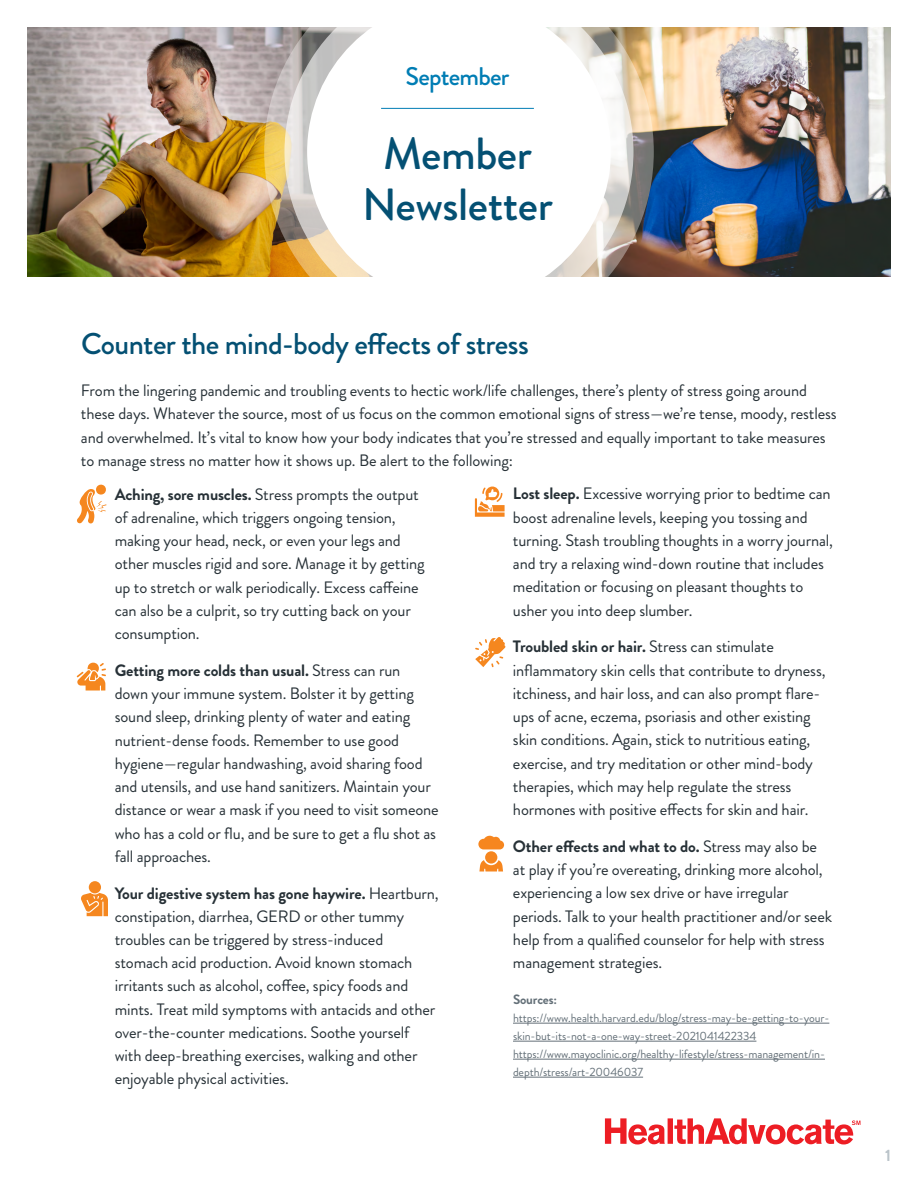
<style>
.page{position:relative;width:918px;height:1188px;background:#fff}
.page>*{position:absolute;margin:0;border:0;box-sizing:border-box;transform-origin:0 0}
.t1{font:500 45px/51px "Brandon Grotesque";letter-spacing:-.01em;color:#045073;text-align:center}
.t2{font:500 30px "Brandon Grotesque";letter-spacing:-.02em;color:#045073}
.t3{font:500 25.5px "Brandon Grotesque";letter-spacing:-.03em;color:#007db4}
.t4{font:16.5px/23.2px "Brandon Grotesque";letter-spacing:-.01em;color:#273137}
.t5{font:700 16.5px "Brandon Grotesque";color:#bbc4ca}
.t6{font:700 13.5px "Brandon Grotesque";letter-spacing:-.01em;color:#647078}
.t7{font:12px/18px "Brandon Grotesque";letter-spacing:-.01em;color:#647078}
.s1{font-weight:700}
</style>
<div class="page">
<img style="left:654px;top:27px;width:237px;height:249px">
<img style="left:27px;top:27px;width:237px;height:249px">
<img style="left:264px;top:27px;width:390px;height:250px">
<svg style="left:284px;top:27px;width:350px;height:250px;background:#cec3b4"></svg>
<div style="left:307px;top:0;width:304px;height:304px;background:#fff;border-radius:50%"></div>
<hr style="left:381px;top:108px;width:153px;height:1px;background:#007db4">
<svg style="left:605px;top:1118px;width:255px;height:26px"></svg>
<svg style="left:479px;top:860px;width:24px;height:11px"></svg>
<div style="left:485px;top:851px;width:12px;height:13px;background:#f6861f;border-radius:50%"></div>
<svg style="left:478px;top:836px;width:26px;height:13px"></svg>
<svg style="left:475px;top:487px;width:30px;height:30px"></svg>
<svg style="left:77px;top:484px;width:29px;height:40px"></svg>
<svg style="left:77px;top:662px;width:29px;height:29px"></svg>
<svg style="left:81px;top:893px;width:27px;height:23px"></svg>
<div style="left:89px;top:881px;width:12px;height:12px;background:#f5871f;border-radius:50%"></div>
<svg style="left:475px;top:637px;width:30px;height:30px"></svg>
<hr style="left:513px;top:1023px;width:316px;height:1px;background:#647078">
<hr style="left:513px;top:1041px;width:243px;height:1px;background:#647078">
<hr style="left:513px;top:1059px;width:312px;height:1px;background:#647078">
<hr style="left:513px;top:1077px;width:130px;height:1px;background:#647078">
<h3 class="t3" style="left:405px;top:58px;width:106px">September</h3>
<h1 class="t1" style="left:362px;top:129px;width:192px">Member<br>Newsletter</h1>
<h2 class="t2" style="left:81px;top:323px;width:449px">Counter the mind-body effects of stress</h2>
<p class="t4" style="left:81px;top:379px;width:757px">From the lingering pandemic and troubling events to hectic work/life challenges, there’s plenty of stress going around these days. Whatever the source, most of us focus on the common emotional signs of stress—we’re tense, moody, restless and overwhelmed. It’s vital to know how your body indicates that you’re stressed and equally important to take measures to manage stress no matter how it shows up. Be alert to the following:</p>
<p class="t4" style="left:115px;top:482px;width:311px"><span class="s1">Aching, sore muscles.</span> Stress prompts the output of adrenaline, which triggers ongoing tension, making your head, neck, or even your legs and other muscles rigid and sore. Manage it by getting up to stretch or walk periodically. Excess caffeine can also be a culprit, so try cutting back on your consumption.</p>
<p class="t4" style="left:115px;top:659px;width:326px"><span class="s1">Getting more colds than usual.</span> Stress can run<br>down your immune system. Bolster it by getting sound sleep, drinking plenty of water and eating nutrient-dense foods. Remember to use good hygiene—regular handwashing, avoid sharing food and utensils, and use hand sanitizers. Maintain your distance or wear a mask if you need to visit someone who has a cold or flu, and be sure to get a flu shot as fall approaches.</p>
<p class="t4" style="left:115px;top:881px;width:325px"><span class="s1">Your digestive system has gone haywire.</span> Heartburn, constipation, diarrhea, GERD or other tummy troubles can be triggered by stress-induced stomach acid production. Avoid known stomach irritants such as alcohol, coffee, spicy foods and mints. Treat mild symptoms with antacids and other over-the-counter medications. Soothe yourself with deep-breathing exercises, walking and other enjoyable physical activities.</p>
<p class="t4" style="left:513px;top:482px;width:321px"><span class="s1">Lost sleep.</span> Excessive worrying prior to bedtime can boost adrenaline levels, keeping you tossing and turning. Stash troubling thoughts in a worry journal, and try a relaxing wind-down routine that includes meditation or focusing on pleasant thoughts to usher you into deep slumber.</p>
<p class="t4" style="left:513px;top:635px;width:314px"><span class="s1">Troubled skin or hair.</span> Stress can stimulate inflammatory skin cells that contribute to dryness, itchiness, and hair loss, and can also prompt flare&shy;ups of acne, eczema, psoriasis and other existing skin conditions. Again, stick to nutritious eating, exercise, and try meditation or other mind-body therapies, which may help regulate the stress hormones with positive effects for skin and hair.</p>
<p class="t4" style="left:513px;top:835px;width:321px"><span class="s1">Other effects and what to do.</span> Stress may also be at play if you’re overeating, drinking more alcohol, experiencing a low sex drive or have irregular periods. Talk to your health practitioner and/or seek help from a qualified counselor for help with stress management strategies.</p>
<p class="t6" style="left:513px;top:990px;width:46px">Sources:</p>
<p class="t7" style="left:513px;top:1009px;width:318px">https://www.health.harvard.edu/blog/stress-may-be-getting-to-your&shy;skin-but-its-not-a-one-way-street-2021041422334 https://www.mayoclinic.org/healthy-lifestyle/stress-management/in&shy;depth/stress/art-20046037</p>
<p class="t5" style="left:885px;top:1144px;width:7px">1</p>
</div>
